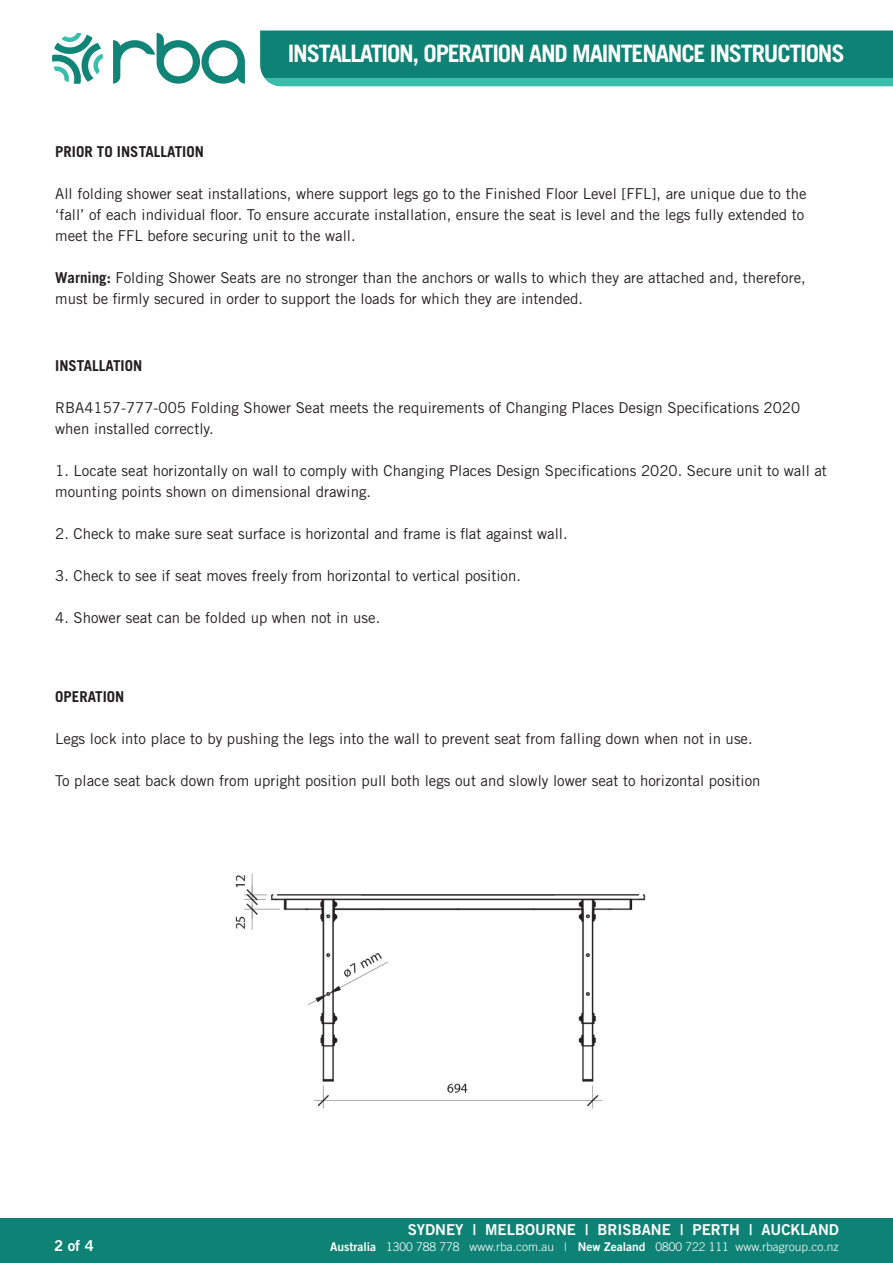
<style>
.page{position:relative;width:893px;height:1263px;background:#fff}
.page>*{position:absolute;margin:0;border:0;box-sizing:border-box;transform-origin:0 0}
.t1{font:700 24px "Trade Gothic LT Std";letter-spacing:-.05em;color:#fff}
.t2{font:15px/21px "Trade Gothic LT Std";color:#231f20}
.t3{font:15px "Trade Gothic LT Std Bd 2";color:#fff}
.t4{font:700 15px "Trade Gothic LT Std";color:#231f20}
.t5{font:300 12px "Trade Gothic LT Std";color:#fff}
.s1{font-weight:700}
.s2{font-family:"Trade Gothic LT Std Bd 2";font-weight:400}
</style>
<div class="page">
<svg style="left:113px;top:33px;width:132px;height:51px"></svg>
<svg style="left:52px;top:33px;width:51px;height:51px"></svg>
<div style="left:260px;top:31px;width:633px;height:47px;background:#0e8375"></div>
<div style="left:260px;top:78px;width:633px;height:8px;background:#38beab"></div>
<div style="left:0;top:1218px;width:893px;height:45px;background:#0e8375"></div>
<img style="left:235px;top:873px;width:411px;height:236px">
<h1 class="t1" style="left:288px;top:39px;width:558px">INSTALLATION, OPERATION AND MAINTENANCE INSTRUCTIONS</h1>
<p class="t4" style="left:55px;top:142px;width:150px">PRIOR TO INSTALLATION</p>
<p class="t2" style="left:55px;top:183px;width:753px">All folding shower seat installations, where support legs go to the Finished Floor Level [FFL], are unique due to the ‘fall’ of each individual floor. To ensure accurate installation, ensure the seat is level and the legs fully extended to meet the FFL before securing unit to the wall.</p>
<p class="t2" style="left:55px;top:267px;width:752px"><span class="s1">Warning:</span> Folding Shower Seats are no stronger than the anchors or walls to which they are attached and, therefore, must be firmly secured in order to support the loads for which they are intended.</p>
<p class="t4" style="left:55px;top:356px;width:88px">INSTALLATION</p>
<p class="t2" style="left:55px;top:397px;width:746px">RBA4157-777-005 Folding Shower Seat meets the requirements of Changing Places Design Specifications 2020 when installed correctly.</p>
<p class="t2" style="left:55px;top:460px;width:773px">1. Locate seat horizontally on wall to comply with Changing Places Design Specifications 2020. Secure unit to wall at mounting points shown on dimensional drawing.</p>
<p class="t2" style="left:55px;top:523px;width:514px">2. Check to make sure seat surface is horizontal and frame is flat against wall.</p>
<p class="t2" style="left:55px;top:565px;width:467px">3. Check to see if seat moves freely from horizontal to vertical position.</p>
<p class="t2" style="left:55px;top:607px;width:326px">4. Shower seat can be folded up when not in use.</p>
<p class="t4" style="left:55px;top:687px;width:71px">OPERATION</p>
<p class="t2" style="left:55px;top:728px;width:699px">Legs lock into place to by pushing the legs into the wall to prevent seat from falling down when not in use.</p>
<p class="t2" style="left:55px;top:770px;width:707px">To place seat back down from upright position pull both legs out and slowly lower seat to horizontal position</p>
<p class="t3" style="left:408px;top:1220px;width:433px">SYDNEY | MELBOURNE | BRISBANE | PERTH | AUCKLAND</p>
<p class="t3" style="left:54px;top:1237px;width:41px">2 of 4</p>
<p class="t5" style="left:330px;top:1240px;width:510px"><span class="s2">Australia</span> 1300 788 778 www.rba.com.au | <span class="s2">New Zealand</span> 0800 722 111 www.rbagroup.co.nz</p>
</div>
